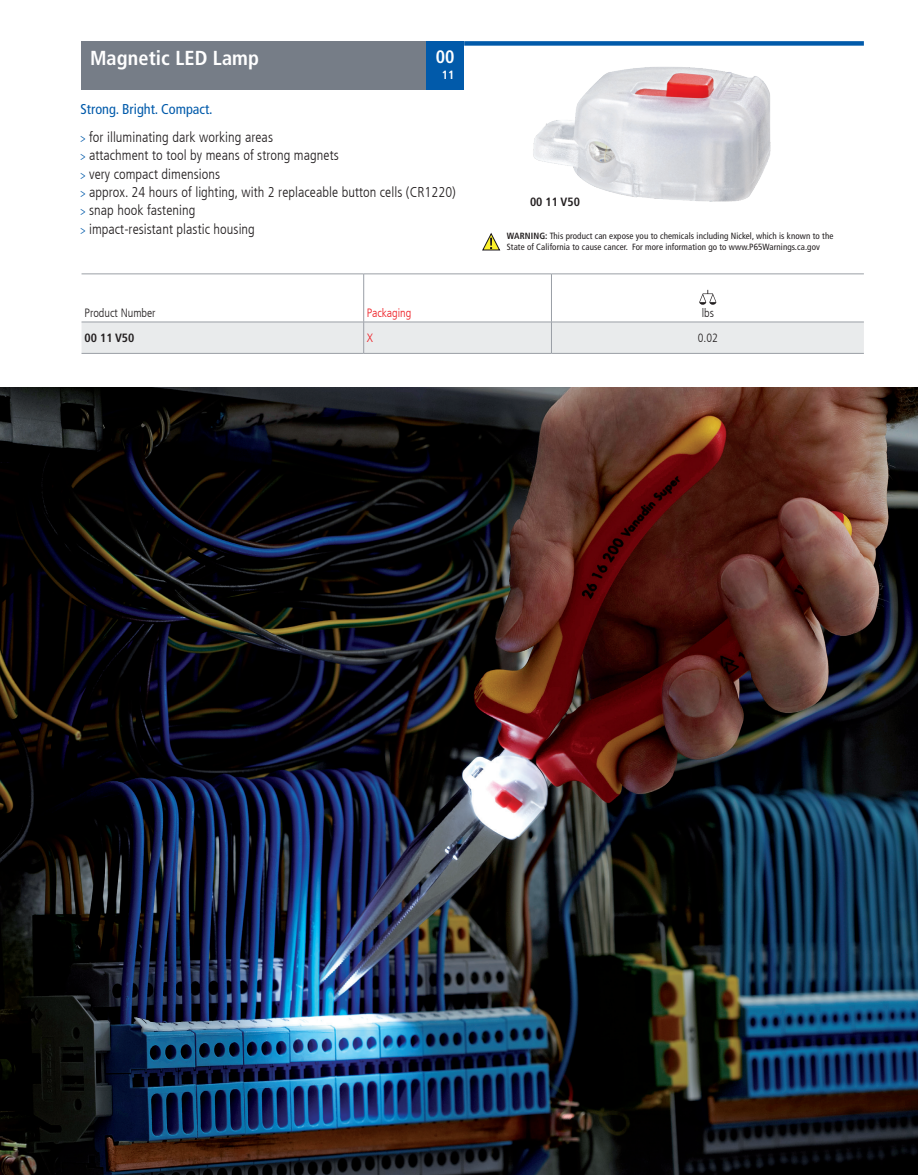
<style>
.page{position:relative;width:918px;height:1175px;background:#fff}
.page>*{position:absolute;margin:0;border:0;box-sizing:border-box;transform-origin:0 0}
.t1{font:700 condensed 20.25px "Frutiger LT Com";letter-spacing:.005em;color:#fff}
.t2{font:700 condensed 18px "Frutiger LT Com";color:#fff}
.t3{font:300 condensed 14.25px/18.3px "Frutiger LT Com";letter-spacing:.005em;color:#231f20}
.t4{font:300 condensed 12px "Frutiger LT Com";color:#231f20}
.t5{font:700 condensed 12px "Frutiger LT Com";color:#231f20}
.t6{font:300 condensed 12px "Frutiger LT Com";color:#ee1d23}
.t7{font:700 condensed 12px "Frutiger LT Com";color:#fff}
.t8{font:condensed 9px/10.8px "Frutiger LT Com";letter-spacing:.01em;color:#231f20}
.s1{font-weight:400;color:#015aaa}
.s2{font-weight:400;font-size:12px;color:#015aaa}
.s3{font-weight:700}
</style>
<div class="page">
<hr style="left:82px;top:353px;width:282px;height:1px;background:#9a9fa6">
<hr style="left:364px;top:353px;width:187px;height:1px;background:#9a9fa6">
<hr style="left:551px;top:353px;width:313px;height:1px;background:#9a9fa6">
<svg style="left:82px;top:274px;width:782px;height:79px"></svg>
<div style="left:82px;top:41px;width:345px;height:48px;background:#767d87"></div>
<div style="left:427px;top:41px;width:37px;height:48px;background:#015aaa"></div>
<div style="left:464px;top:41px;width:400px;height:5px;background:#015aaa"></div>
<img style="left:533px;top:67px;width:238px;height:135px">
<svg style="left:482px;top:233px;width:18px;height:17px"></svg>
<img style="left:0;top:387px;width:918px;height:787px">
<h1 class="t1" style="left:90px;top:46px;width:170px">Magnetic LED Lamp</h1>
<p class="t2" style="left:436px;top:46px;width:20px">00</p>
<p class="t7" style="left:442px;top:67px;width:14px">11</p>
<p class="t3" style="left:81px;top:95px;width:194px;line-height:28.5px"><span class="s1">Strong. Bright. Compact.<br></span><span class="s2">&gt;</span> for illuminating dark working areas</p>
<p class="t3" style="left:81px;top:146px;width:377px"><span class="s2">&gt;</span> attachment to tool by means of strong magnets<br><span class="s2">&gt;</span> very compact dimensions<br><span class="s2">&gt;</span> approx. 24 hours of lighting, with 2 replaceable button cells (CR1220) <span class="s2">&gt;</span> snap hook fastening<br><span class="s2">&gt;</span> impact-resistant plastic housing</p>
<p class="t5" style="left:530px;top:194px;width:51px">00 11 V50</p>
<p class="t8" style="left:507px;top:231px;width:328px"><span class="s3">WARNING:</span> This product can expose you to chemicals including Nickel, which is known to the<br>State of California to cause cancer. For more information go to www.P65Warnings.ca.gov</p>
<p class="t4" style="left:85px;top:306px;width:73px">Product Number</p>
<p class="t6" style="left:367px;top:306px;width:46px">Packaging</p>
<p class="t4" style="left:702px;top:306px;width:14px">lbs</p>
<p class="t5" style="left:85px;top:330px;width:51px">00 11 V50</p>
<p class="t6" style="left:367px;top:331px;width:8px">X</p>
<p class="t4" style="left:698px;top:331px;width:22px">0.02</p>
</div>
